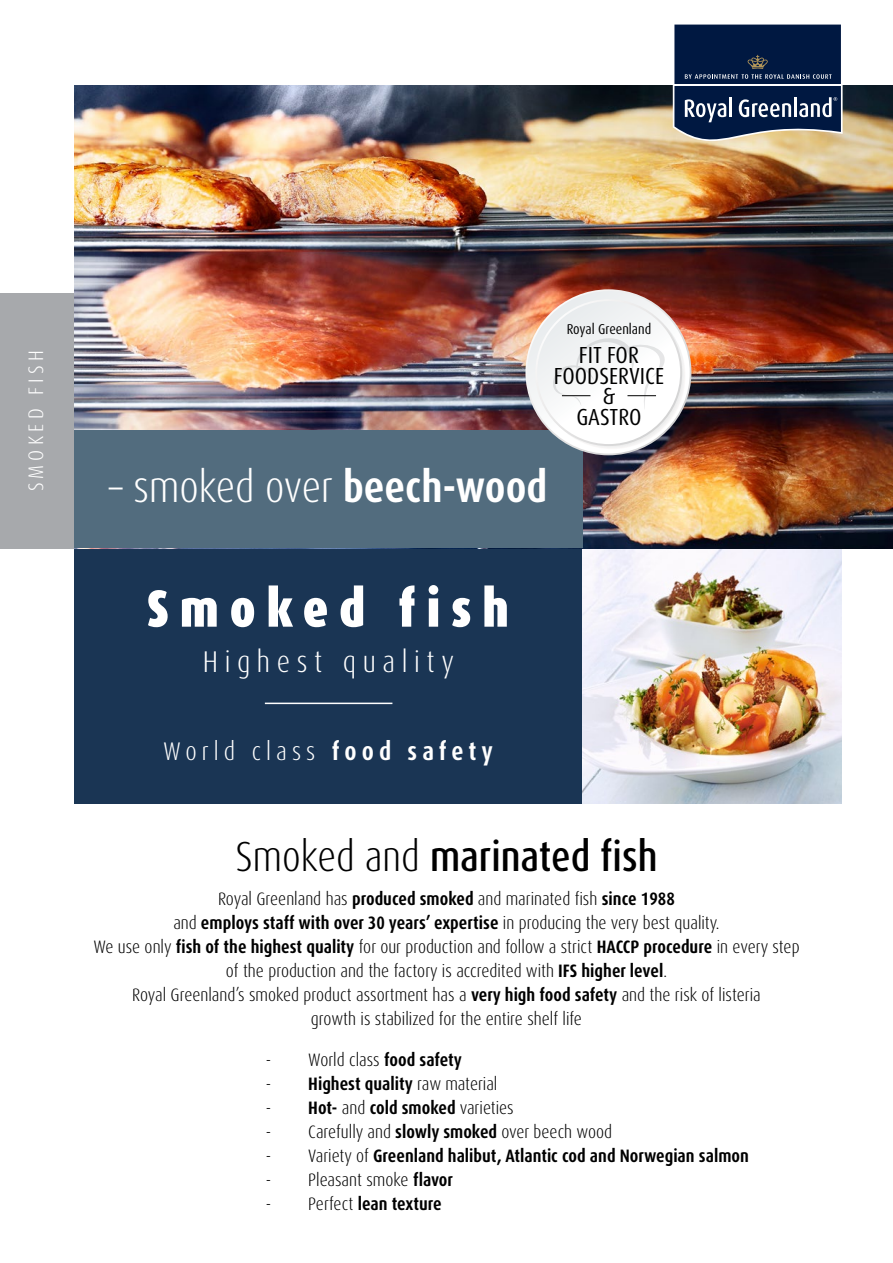
<style>
.page{position:relative;width:893px;height:1263px;background:#fff}
.page>*{position:absolute;margin:0;border:0;box-sizing:border-box;transform-origin:0 0}
.t1{font:900 condensed 52.5px "Dax Pro";letter-spacing:.2em;color:#fff}
.t2{font:300 condensed 43.5px "Dax Pro";color:#fff}
.rød_titel_overskrift{font:500 condensed 42px "Dax Pro";color:#000}
.t3{font:300 condensed 30px "Dax Pro";letter-spacing:.22em;color:#fff}
.t4{font:300 condensed 25.5px "Dax Pro";letter-spacing:.2em;color:#fff}
.t5{font:condensed 23.25px/20.5px "Dax Pro";color:#000;text-align:center}
.t6{font:300 condensed 21px "Dax Pro";letter-spacing:.2em;color:#fff}
.t7{font:300 condensed 18px "Dax Pro";color:#000}
.t8{font:700 condensed 18px "Dax Pro";color:#000}
.t9{font:condensed 14.25px "Dax Pro";color:#000}
.s1{font-weight:700}
.s2{font-weight:300}
</style>
<div class="page">
<div style="left:74px;top:549px;width:509px;height:255px;background:#1a3554"></div>
<img style="left:583px;top:549px;width:259px;height:255px">
<hr style="left:265px;top:703px;width:127px;height:1px;background:#fff">
<div style="left:0;top:293px;width:74px;height:256px;background:#a7a9ac"></div>
<img style="left:74px;top:85px;width:819px;height:464px">
<div style="left:74px;top:431px;width:509px;height:117px;background:#526c7e"></div>
<svg style="left:673px;top:24px;width:170px;height:117px;background:#2d3f5d"></svg>
<svg style="left:525px;top:289px;width:166px;height:166px"></svg>
<div style="left:527px;top:291px;width:163px;height:163px;background:linear-gradient(to right,#f0f3f4,#f6f6f6);border-radius:81px"></div>
<svg style="left:535px;top:299px;width:147px;height:147px"></svg>
<div style="left:537px;top:301px;width:143px;height:143px;background:linear-gradient(to right,#f0f2f3,#fefefe);border-radius:71px"></div>
<svg style="left:553px;top:338px;width:111px;height:67px"></svg>
<p class="t6" style="left:22px;top:491px;width:142px;rotate:-90deg">SMOKED FISH</p>
<p class="t9" style="left:567px;top:320px;width:86px">Royal Greenland</p>
<p class="t5" style="left:554px;top:345px;width:112px">FIT FOR<br>FOODSERVICE &amp;<br>GASTRO</p>
<p class="t2" style="left:109px;top:459px;width:440px">– smoked over <span class="s1">beech-wood</span></p>
<p class="t1" style="left:147px;top:575px;width:364px">Smoked fish</p>
<p class="t3" style="left:203px;top:642px;width:253px">Highest quality</p>
<p class="t4" style="left:163px;top:735px;width:331px">World class <span class="s1">food safety</span></p>
<p class="rød_titel_overskrift" style="left:235px;top:829px;width:424px"><span class="s2">Smoked and</span> marinated fish</p>
<p class="t7" style="left:218px;top:887px;width:458px">Royal Greenland has <span class="s1">produced smoked</span> and marinated fish <span class="s1">since 1988</span></p>
<p class="t8" style="left:173px;top:911px;width:548px"><span class="s2">and</span> employs staff with over 30 years’ expertise <span class="s2">in producing the very best quality.</span></p>
<p class="t7" style="left:93px;top:935px;width:708px">We use only <span class="s1">fish of the highest quality</span> for our production and follow a strict <span class="s1">HACCP procedure</span> in every step</p>
<p class="t7" style="left:226px;top:959px;width:443px">of the production and the factory is accredited with <span class="s1">IFS higher level</span>.</p>
<p class="t7" style="left:132px;top:983px;width:630px">Royal Greenland’s smoked product assortment has a <span class="s1">very high food safety</span> and the risk of listeria</p>
<p class="t7" style="left:311px;top:1007px;width:273px">growth is stabilized for the entire shelf life</p>
<p class="t7" style="left:266px;top:1048px;width:198px">- World class <span class="s1">food safety</span></p>
<p class="t8" style="left:266px;top:1072px;width:233px"><span class="s2">-</span> Highest quality <span class="s2">raw material</span></p>
<p class="t8" style="left:266px;top:1096px;width:250px"><span class="s2">-</span> Hot- <span class="s2">and</span> cold smoked <span class="s2">varieties</span></p>
<p class="t7" style="left:266px;top:1120px;width:348px">- Carefully and <span class="s1">slowly smoked</span> over beech wood</p>
<p class="t8" style="left:266px;top:1144px;width:485px"><span class="s2">- Variety of</span> Greenland halibut, Atlantic cod and Norwegian salmon</p>
<p class="t7" style="left:266px;top:1168px;width:189px">- Pleasant smoke <span class="s1">flavor</span></p>
<p class="t8" style="left:266px;top:1192px;width:177px"><span class="s2">- Perfect</span> lean texture</p>
</div>
